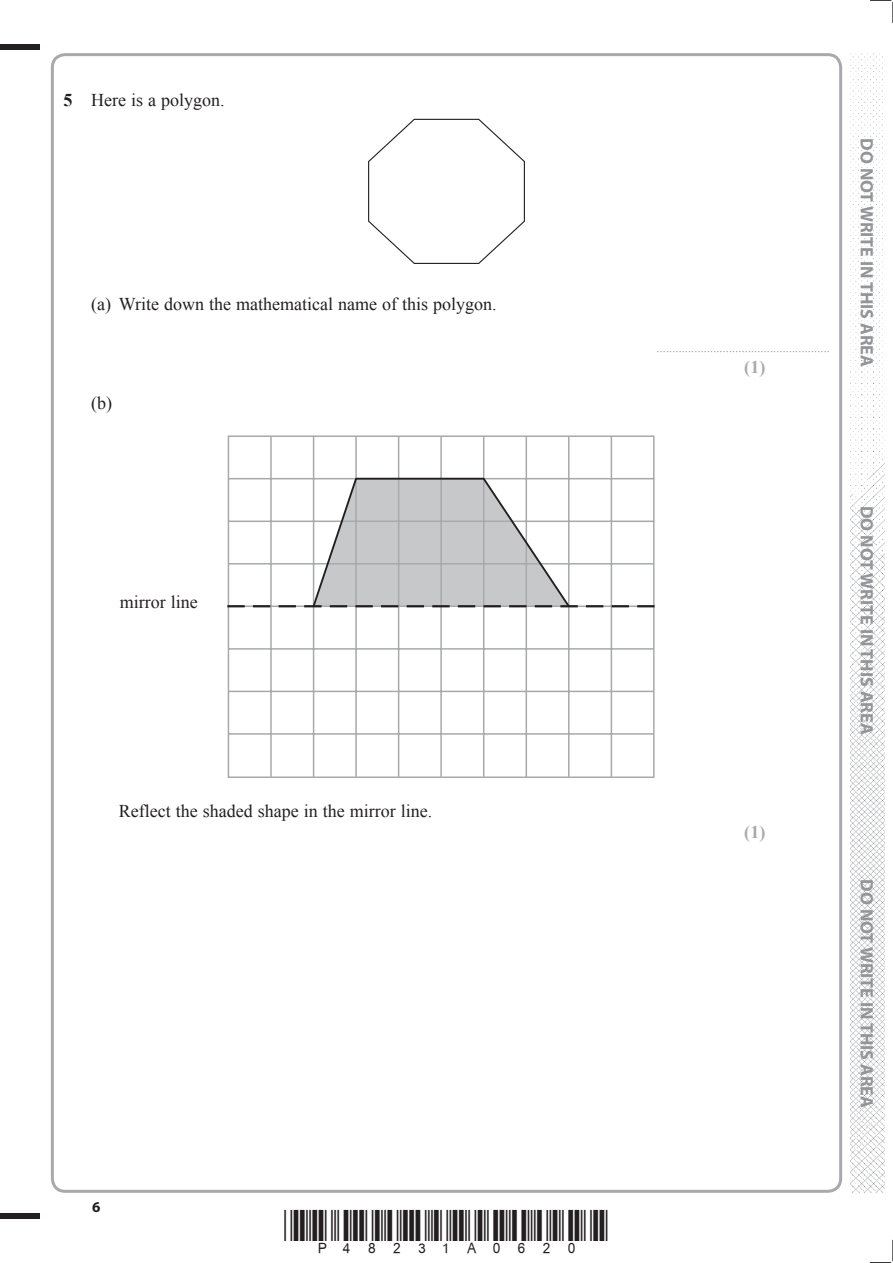
<style>
.page{position:relative;width:893px;height:1263px;background:#fff}
.page>*{position:absolute;margin:0;border:0;box-sizing:border-box;transform-origin:0 0}
.t1{font:18px "Times New Roman";color:#231f20}
.t2{font:700 18px "Myriad Pro";color:#939598}
.t3{font:700 18px "Times New Roman";color:#a8a9ad}
.t4{font:700 15px "Myriad Pro";color:#231f20}
.t5{font:9px "Times New Roman";color:#231f20}
.s1{font-weight:700}
</style>
<div class="page">
<div style="left:0;top:44px;width:40px;height:5px;background:#231f20"></div>
<div style="left:0;top:1214px;width:40px;height:5px;background:#231f20"></div>
<svg style="left:869px;top:1240px;width:24px;height:23px"></svg>
<svg style="left:870px;top:0;width:23px;height:23px"></svg>
<img style="left:850px;top:53px;width:34px;height:1140px">
<svg style="left:368px;top:118px;width:157px;height:146px"></svg>
<svg style="left:227px;top:435px;width:428px;height:343px"></svg>
<svg style="left:228px;top:477px;width:425px;height:132px"></svg>
<p class="t1" style="left:64px;top:90px;width:162px"><span class="s1">5</span> Here is a polygon.</p>
<p class="t1" style="left:91px;top:294px;width:407px">(a) Write down the mathematical name of this polygon.</p>
<p class="t1" style="left:91px;top:393px;width:22px">(b)</p>
<p class="t1" style="left:120px;top:592px;width:79px">mirror line</p>
<p class="t1" style="left:119px;top:801px;width:315px">Reflect the shaded shape in the mirror line.</p>
<p class="t4" style="left:92px;top:1201px;width:10px">6</p>
<p class="t5" style="left:657px;top:344px;width:174px">.......................................................</p>
<p class="t3" style="left:744px;top:357px;width:23px">(1)</p>
<p class="t2" style="left:873px;top:138px;width:230px;rotate:90deg">DO NOT WRITE IN THIS AREA</p>
<p class="t3" style="left:744px;top:822px;width:23px">(1)</p>
<p class="t2" style="left:873px;top:506px;width:230px;rotate:90deg">DO NOT WRITE IN THIS AREA</p>
<p class="t2" style="left:873px;top:879px;width:230px;rotate:90deg">DO NOT WRITE IN THIS AREA</p>
</div>
